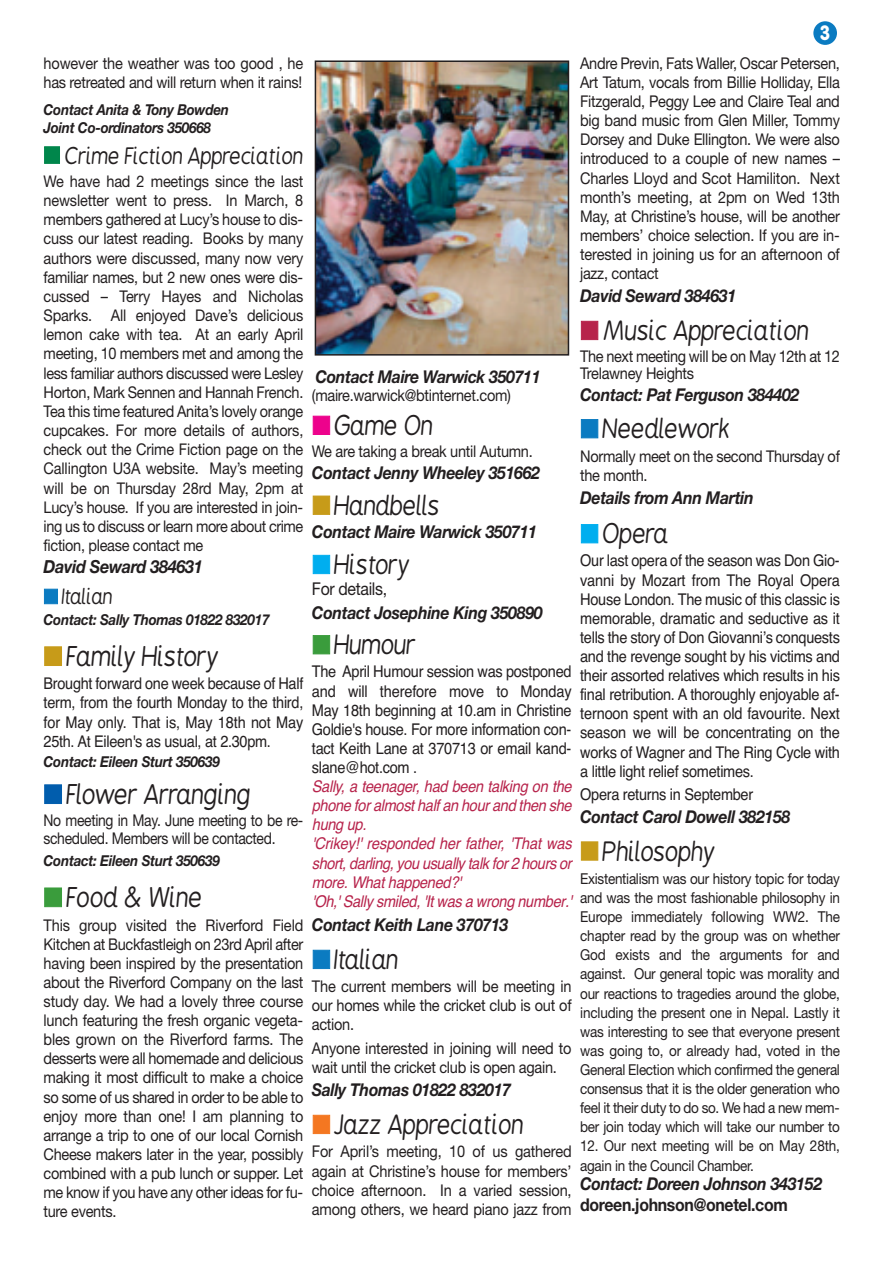
<style>
.page{position:relative;width:893px;height:1263px;background:#fff}
.page>*{position:absolute;margin:0;border:0;box-sizing:border-box;transform-origin:0 0}
.t1{font:italic 27px "B Preplay";letter-spacing:-.02em;color:#231f20;scale:.9 1}
.t2{font:italic 26.4px "B Preplay";letter-spacing:-.02em;color:#231f20;scale:.9 1}
.t3{font:italic 22.5px "B Preplay";letter-spacing:-.02em;color:#231f20;scale:.9 1}
.t4{font:italic 21px "B Preplay";letter-spacing:-.02em;color:#231f20;scale:.9 1}
.t5{font:700 19.05px "B Preplay";color:#fff}
.t6{font:italic 700 18px "Helvetica Neue";letter-spacing:-.02em;color:#231f20;scale:.9 1}
.t7{font:italic 700 17.7px "Helvetica Neue";letter-spacing:-.02em;color:#231f20;scale:.9 1}
.t8{font:700 17.7px "Helvetica Neue";letter-spacing:-.02em;color:#231f20;scale:.9 1}
.t9{font:17.7px "Helvetica Neue";letter-spacing:-.02em;color:#231f20;scale:.9 1}
.t10{font:16.2px/19px "Helvetica Neue";letter-spacing:-.02em;color:#231f20;scale:.9 1}
.t11{font:16.2px/19px "Helvetica";letter-spacing:-.02em;color:#231f20;text-align:justify;scale:.9 1}
.t12{font:italic 16.2px/19px "Helvetica";letter-spacing:-.02em;color:#b7234b;scale:.9 1}
.t13{font:16.2px/18px "Helvetica Neue";letter-spacing:-.02em;color:#231f20;scale:.86 1}
.t14{font:16.05px/19.2px "Helvetica Neue";letter-spacing:-.03em;color:#231f20;text-align:justify;scale:.9 1}
.t15{font:16.05px/19.2px "Helvetica";letter-spacing:-.015em;color:#231f20;text-align:justify;scale:.9 1}
.t16{font:15px/19px "Helvetica Neue";letter-spacing:-.02em;color:#231f20;text-align:justify;scale:.9 1}
.t17{font:italic 700 15px/17.7px "Helvetica Neue";letter-spacing:-.02em;color:#231f20;scale:.9 1}
.s1{color:#00864b}
.s2{color:#0b7bc1}
.s3{color:#c79b19}
.s4{color:#015dad}
.s5{color:#3a9c3c}
.s6{color:#b7234b}
.s7{color:#00aeef}
.s8{color:#ed028c}
.s9{font-size:16.5px}
.s10{color:#f47721}
</style>
<div class="page">
<div style="left:813px;top:21px;width:24px;height:24px;background:#0b7bc1;border-radius:50%"></div>
<img style="left:318px;top:63px;width:248px;height:290px">
<div style="left:315px;top:60px;width:254px;height:296px;border:2px solid #231f20"></div>
<p class="t10" style="left:44px;top:53px;width:290px">however the weather was too good , he has retreated and will return when it rains!</p>
<p class="t17" style="left:44px;top:100px;width:208px">Contact Anita &amp; Tony Bowden<br>Joint Co-ordinators 350668</p>
<h3 class="t3" style="left:44px;top:147px;width:290px"><span class="s1">■</span> Crime Fiction Appreciation</h3>
<p class="t14" style="left:44px;top:171px;width:290px">We have had 2 meetings since the last newsletter went to press. In March, 8 members gathered at Lucy’s house to dis&shy;cuss our latest reading. Books by many authors were discussed, many now very familiar names, but 2 new ones were dis&shy;cussed – Terry Hayes and Nicholas Sparks. All enjoyed Dave’s delicious lemon cake with tea. At an early April meeting, 10 members met and among the less familiar authors discussed were Lesley Horton, Mark Sennen and Hannah French.<br>Tea this time featured Anita’s lovely orange cupcakes. For more details of authors, check out the Crime Fiction page on the Callington U3A website. May’s meeting will be on Thursday 28rd May, 2pm at Lucy’s house. If you are interested in join&shy;ing us to discuss or learn more about crime fiction, please contact me</p>
<p class="t6" style="left:44px;top:556px;width:178px">David Seward 384631</p>
<p class="t4" style="left:44px;top:589px;width:78px"><span class="s2">■</span> Italian</p>
<p class="t17" style="left:44px;top:610px;width:253px">Contact: Sally Thomas 01822 832017</p>
<h1 class="t1" style="left:44px;top:646px;width:196px"><span class="s3">■</span> Family History</h1>
<p class="t15" style="left:44px;top:674px;width:290px">Brought forward one week because of Half term, from the fourth Monday to the third, for May only. That is, May 18th not May 25th. At Eileen's as usual, at 2.30pm.</p>
<p class="t17" style="left:44px;top:753px;width:197px">Contact: Eileen Sturt 350639</p>
<h1 class="t1" style="left:44px;top:784px;width:232px"><span class="s4">■</span> Flower Arranging</h1>
<p class="t13" style="left:44px;top:811px;width:304px">No meeting in May. June meeting to be re&shy;scheduled. Members will be contacted.</p>
<p class="t17" style="left:44px;top:852px;width:197px">Contact: Eileen Sturt 350639</p>
<h1 class="t1" style="left:44px;top:887px;width:178px"><span class="s5">■</span> Food &amp; Wine</h1>
<p class="t10" style="left:44px;top:915px;width:290px;text-align:justify">This group visited the Riverford Field Kitchen at Buckfastleigh on 23rd April after having been inspired by the presentation about the Riverford Company on the last study day. We had a lovely three course lunch featuring the fresh organic vegeta&shy;bles grown on the Riverford farms. The desserts were all homemade and delicious making it most difficult to make a choice so some of us shared in order to be able to enjoy more than one! I am planning to arrange a trip to one of our local Cornish Cheese makers later in the year, possibly combined with a pub lunch or supper. Let me know if you have any other ideas for fu&shy;ture events.</p>
<p class="t5" style="left:820px;top:25px;width:12px">3</p>
<p class="t10" style="left:580px;top:53px;width:290px;text-align:justify">Andre Previn, Fats Waller, Oscar Petersen, Art Tatum, vocals from Billie Holliday, Ella Fitzgerald, Peggy Lee and Claire Teal and big band music from Glen Miller, Tommy Dorsey and Duke Ellington. We were also introduced to a couple of new names – Charles Lloyd and Scot Hamiliton. Next month’s meeting, at 2pm on Wed 13th May, at Christine’s house, will be another members’ choice selection. If you are in&shy;terested in joining us for an afternoon of jazz, contact</p>
<p class="t7" style="left:580px;top:285px;width:175px">David Seward 384631</p>
<h2 class="t2" style="left:580px;top:320px;width:256px"><span class="s6">■</span> Music Appreciation</h2>
<p class="t10" style="left:580px;top:347px;width:290px;line-height:17.7px">The next meeting will be on May 12th at 12<br>Trelawney Heights</p>
<p class="t7" style="left:580px;top:384px;width:245px">Contact: Pat Ferguson 384402</p>
<h2 class="t2" style="left:580px;top:419px;width:168px"><span class="s2">■</span> Needlework</h2>
<p class="t10" style="left:580px;top:446px;width:290px">Normally meet on the second Thursday of the month.</p>
<p class="t7" style="left:580px;top:487px;width:194px">Details from Ann Martin</p>
<h2 class="t2" style="left:580px;top:523px;width:100px"><span class="s7">■</span> Opera</h2>
<p class="t11" style="left:580px;top:551px;width:290px">Our last opera of the season was Don Gio&shy;vanni by Mozart from The Royal Opera House London. The music of this classic is memorable, dramatic and seductive as it tells the story of Don Giovanni’s conquests and the revenge sought by his victims and their assorted relatives which results in his final retribution. A thoroughly enjoyable af&shy;ternoon spent with an old favourite. Next season we will be concentrating on the works of Wagner and The Ring Cycle with a little light relief sometimes.</p>
<p class="t11" style="left:580px;top:785px;width:194px">Opera returns in September</p>
<p class="t7" style="left:580px;top:806px;width:235px">Contact Carol Dowell 382158</p>
<h2 class="t2" style="left:580px;top:841px;width:151px"><span class="s3">■</span> Philosophy</h2>
<p class="t16" style="left:580px;top:869px;width:290px">Existentialism was our history topic for today and was the most fashionable philosophy in Europe immediately following WW2. The chapter read by the group was on whether God exists and the arguments for and against. Our general topic was morality and our reactions to tragedies around the globe, including the present one in Nepal. Lastly it was interesting to see that everyone present was going to, or already had, voted in the General Election which confirmed the general consensus that it is the older generation who feel it their duty to do so. We had a new mem&shy;ber join today which will take our number to</p>
<p class="t16" style="left:580px;top:1136px;width:290px">12. Our next meeting will be on May 28th, again in the Council Chamber.</p>
<p class="t7" style="left:580px;top:1172px;width:270px">Contact: Doreen Johnson 343152</p>
<p class="t8" style="left:580px;top:1193px;width:232px">doreen.johnson@onetel.com</p>
<p class="t7" style="left:315px;top:366px;width:252px">Contact Maire Warwick 350711</p>
<p class="t10" style="left:312px;top:385px;width:223px">(maire.warwick@btinternet.com)</p>
<h2 class="t2" style="left:312px;top:415px;width:136px"><span class="s8">■</span> Game On</h2>
<p class="t10" style="left:312px;top:442px;width:247px">We are taking a break until Autumn.</p>
<p class="t7" style="left:312px;top:462px;width:255px">Contact Jenny Wheeley 351662</p>
<h2 class="t2" style="left:312px;top:495px;width:143px"><span class="s3">■</span> Handbells</h2>
<p class="t7" style="left:312px;top:521px;width:252px">Contact Maire Warwick 350711</p>
<h2 class="t2" style="left:312px;top:555px;width:110px"><span class="s7">■</span> History</h2>
<p class="t9" style="left:312px;top:578px;width:85px">For details,</p>
<p class="t7" style="left:312px;top:602px;width:258px">Contact Josephine King 350890</p>
<h2 class="t2" style="left:312px;top:635px;width:117px"><span class="s5">■</span> Humour</h2>
<p class="t11" style="left:312px;top:662px;width:290px">The April Humour session was postponed and will therefore move to Monday May 18th beginning at 10.am in Christine Goldie's house. For more information con&shy;tact Keith Lane at 370713 or email kand&shy;slane@hot.com .</p>
<p class="t12" style="left:312px;top:777px;width:290px">Sally, a teenager, had been talking on the phone for almost half an hour and then she hung up.<br>'Crikey!' responded her father, 'That was short, darling, you usually talk for 2 hours or more. What happened?'<br>'Oh,' Sally smiled, 'It was a wrong number<span class="s9">.'</span></p>
<p class="t7" style="left:312px;top:913px;width:220px">Contact Keith Lane 370713</p>
<h2 class="t2" style="left:312px;top:949px;width:97px"><span class="s2">■</span> Italian</h2>
<p class="t10" style="left:312px;top:977px;width:290px;text-align:justify">The current members will be meeting in our homes while the cricket club is out of action.</p>
<p class="t10" style="left:312px;top:1038px;width:290px">Anyone interested in joining will need to wait until the cricket club is open again.</p>
<p class="t7" style="left:312px;top:1079px;width:223px">Sally Thomas 01822 832017</p>
<h2 class="t2" style="left:312px;top:1114px;width:236px"><span class="s10">■</span> Jazz Appreciation</h2>
<p class="t10" style="left:312px;top:1142px;width:290px;text-align:justify">For April’s meeting, 10 of us gathered again at Christine’s house for members’ choice afternoon. In a varied session, among others, we heard piano jazz from</p>
</div>
